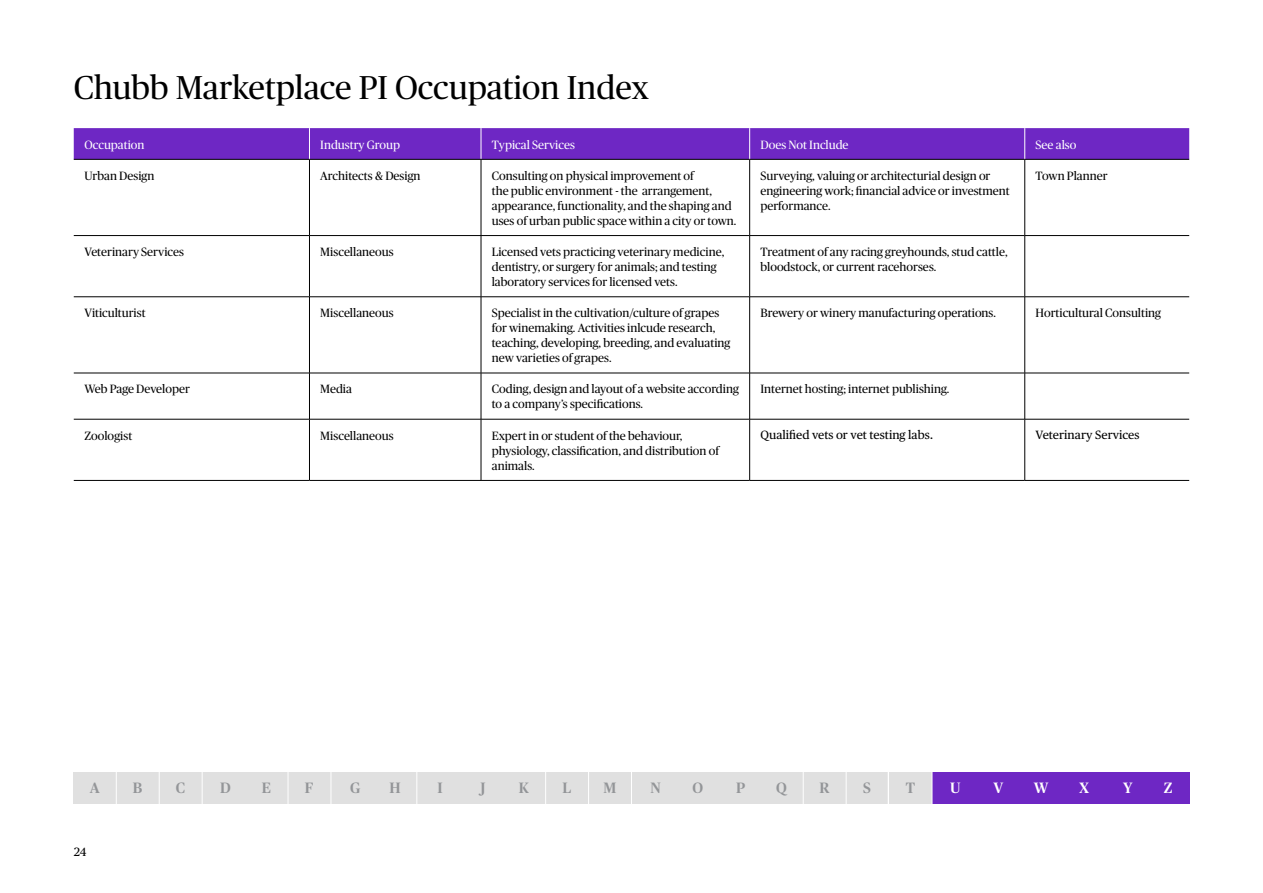
<style>
.page{position:relative;width:1263px;height:893px;background:#fff}
.page>*{position:absolute;margin:0;border:0;box-sizing:border-box;transform-origin:0 0}
.t1{font:33px "Chubb Publico";color:#000}
.t2{font:500 15px "Chubb Publico";color:#939598}
.t3{font:500 15px "Chubb Publico";color:#fff}
.t4{font:12px/15px "Chubb Publico";color:#000}
.t5{font:12px "Chubb Publico";color:#fff}
.t6{font:12px "Chubb Publico Text";color:#000}
</style>
<div class="page">
<div style="left:74px;top:128px;width:1115px;height:31px;background:#6e27c4"></div>
<hr style="left:309px;top:128px;width:1px;height:31px;background:#fff">
<hr style="left:481px;top:128px;width:1px;height:31px;background:#fff">
<hr style="left:749px;top:128px;width:1px;height:31px;background:#fff">
<hr style="left:1024px;top:128px;width:1px;height:31px;background:#fff">
<hr style="left:1025px;top:159px;width:164px;height:1px;background:#000">
<hr style="left:1024px;top:160px;width:1px;height:75px;background:#000">
<hr style="left:1025px;top:235px;width:164px;height:1px;background:#000">
<hr style="left:1024px;top:236px;width:1px;height:61px;background:#000">
<hr style="left:1025px;top:296px;width:164px;height:1px;background:#000">
<hr style="left:1024px;top:297px;width:1px;height:76px;background:#000">
<hr style="left:1025px;top:373px;width:164px;height:1px;background:#000">
<hr style="left:1024px;top:373px;width:1px;height:46px;background:#000">
<hr style="left:1025px;top:419px;width:164px;height:1px;background:#000">
<hr style="left:1024px;top:419px;width:1px;height:61px;background:#000">
<hr style="left:1025px;top:480px;width:164px;height:1px;background:#000">
<hr style="left:74px;top:159px;width:235px;height:1px;background:#000">
<hr style="left:309px;top:159px;width:172px;height:1px;background:#000">
<hr style="left:309px;top:160px;width:1px;height:75px;background:#000">
<hr style="left:481px;top:159px;width:269px;height:1px;background:#000">
<hr style="left:481px;top:160px;width:1px;height:75px;background:#000">
<hr style="left:750px;top:159px;width:275px;height:1px;background:#000">
<hr style="left:749px;top:160px;width:1px;height:75px;background:#000">
<hr style="left:74px;top:235px;width:235px;height:1px;background:#000">
<hr style="left:309px;top:235px;width:172px;height:1px;background:#000">
<hr style="left:309px;top:236px;width:1px;height:61px;background:#000">
<hr style="left:481px;top:235px;width:269px;height:1px;background:#000">
<hr style="left:481px;top:236px;width:1px;height:61px;background:#000">
<hr style="left:750px;top:235px;width:275px;height:1px;background:#000">
<hr style="left:749px;top:236px;width:1px;height:61px;background:#000">
<hr style="left:74px;top:296px;width:235px;height:1px;background:#000">
<hr style="left:309px;top:296px;width:172px;height:1px;background:#000">
<hr style="left:309px;top:297px;width:1px;height:76px;background:#000">
<hr style="left:481px;top:296px;width:269px;height:1px;background:#000">
<hr style="left:481px;top:297px;width:1px;height:76px;background:#000">
<hr style="left:750px;top:296px;width:275px;height:1px;background:#000">
<hr style="left:749px;top:297px;width:1px;height:76px;background:#000">
<hr style="left:74px;top:373px;width:235px;height:1px;background:#000">
<hr style="left:309px;top:373px;width:172px;height:1px;background:#000">
<hr style="left:309px;top:373px;width:1px;height:46px;background:#000">
<hr style="left:481px;top:373px;width:269px;height:1px;background:#000">
<hr style="left:481px;top:373px;width:1px;height:46px;background:#000">
<hr style="left:750px;top:373px;width:275px;height:1px;background:#000">
<hr style="left:749px;top:373px;width:1px;height:46px;background:#000">
<hr style="left:74px;top:419px;width:235px;height:1px;background:#000">
<hr style="left:309px;top:419px;width:172px;height:1px;background:#000">
<hr style="left:309px;top:419px;width:1px;height:61px;background:#000">
<hr style="left:481px;top:419px;width:269px;height:1px;background:#000">
<hr style="left:481px;top:419px;width:1px;height:61px;background:#000">
<hr style="left:750px;top:419px;width:275px;height:1px;background:#000">
<hr style="left:749px;top:419px;width:1px;height:61px;background:#000">
<hr style="left:74px;top:480px;width:235px;height:1px;background:#000">
<hr style="left:309px;top:480px;width:172px;height:1px;background:#000">
<hr style="left:481px;top:480px;width:269px;height:1px;background:#000">
<hr style="left:750px;top:480px;width:275px;height:1px;background:#000">
<div style="left:74px;top:772px;width:42px;height:32px;background:#e0e0e0"></div>
<div style="left:117px;top:772px;width:42px;height:32px;background:#e0e0e0"></div>
<div style="left:160px;top:772px;width:42px;height:32px;background:#e0e0e0"></div>
<div style="left:288px;top:772px;width:42px;height:32px;background:#e0e0e0"></div>
<div style="left:804px;top:772px;width:42px;height:32px;background:#e0e0e0"></div>
<div style="left:546px;top:772px;width:42px;height:32px;background:#e0e0e0"></div>
<div style="left:245px;top:772px;width:43px;height:32px;background:#e0e0e0"></div>
<div style="left:203px;top:772px;width:46px;height:32px;background:#e0e0e0"></div>
<div style="left:632px;top:772px;width:48px;height:32px;background:#e0e0e0"></div>
<div style="left:761px;top:772px;width:42px;height:32px;background:#e0e0e0"></div>
<div style="left:675px;top:772px;width:46px;height:32px;background:#e0e0e0"></div>
<div style="left:718px;top:772px;width:46px;height:32px;background:#e0e0e0"></div>
<div style="left:503px;top:772px;width:42px;height:32px;background:#e0e0e0"></div>
<div style="left:417px;top:772px;width:47px;height:32px;background:#e0e0e0"></div>
<div style="left:460px;top:772px;width:46px;height:32px;background:#e0e0e0"></div>
<div style="left:1018px;top:772px;width:47px;height:32px;background:#6e27c4"></div>
<div style="left:1104px;top:772px;width:48px;height:32px;background:#6e27c4"></div>
<div style="left:932px;top:772px;width:47px;height:32px;background:#6e27c4"></div>
<div style="left:1061px;top:772px;width:47px;height:32px;background:#6e27c4"></div>
<div style="left:1147px;top:772px;width:42px;height:32px;background:#6e27c4"></div>
<div style="left:975px;top:772px;width:47px;height:32px;background:#6e27c4"></div>
<div style="left:374px;top:772px;width:42px;height:32px;background:#e0e0e0"></div>
<div style="left:331px;top:772px;width:48px;height:32px;background:#e0e0e0"></div>
<div style="left:889px;top:772px;width:43px;height:32px;background:#e0e0e0"></div>
<div style="left:846px;top:772px;width:42px;height:32px;background:#e0e0e0"></div>
<div style="left:589px;top:772px;width:42px;height:32px;background:#e0e0e0"></div>
<hr style="left:931px;top:770px;width:1px;height:36px;background:#fff">
<hr style="left:288px;top:770px;width:1px;height:36px;background:#fff">
<hr style="left:846px;top:770px;width:1px;height:36px;background:#fff">
<h1 class="t1" style="left:74px;top:64px;width:577px">Chubb Marketplace PI Occupation Index</h1>
<p class="t5" style="left:85px;top:136px;width:61px">Occupation</p>
<p class="t5" style="left:320px;top:136px;width:81px">Industry Group</p>
<p class="t5" style="left:492px;top:136px;width:85px">Typical Services</p>
<p class="t5" style="left:760px;top:136px;width:90px">Does Not Include</p>
<p class="t5" style="left:1035px;top:136px;width:42px">See also</p>
<p class="t4" style="left:85px;top:167px;width:71px">Urban Design</p>
<p class="t4" style="left:320px;top:167px;width:102px">Architects &amp; Design</p>
<p class="t4" style="left:492px;top:167px;width:246px">Consulting on physical improvement of<br>the public environment - the arrangement, appearance, functionality, and the shaping and uses of urban public space within a city or town.</p>
<p class="t4" style="left:760px;top:167px;width:251px">Surveying, valuing or architecturial design or engineering work; financial advice or investment performance.</p>
<p class="t4" style="left:1035px;top:167px;width:74px">Town Planner</p>
<p class="t4" style="left:85px;top:244px;width:101px">Veterinary Services</p>
<p class="t4" style="left:320px;top:244px;width:75px">Miscellaneous</p>
<p class="t4" style="left:492px;top:244px;width:234px">Licensed vets practicing veterinary medicine, dentistry, or surgery for animals; and testing laboratory services for licensed vets.</p>
<p class="t4" style="left:760px;top:244px;width:249px">Treatment of any racing greyhounds, stud cattle, bloodstock, or current racehorses.</p>
<p class="t4" style="left:85px;top:305px;width:63px">Viticulturist</p>
<p class="t4" style="left:320px;top:305px;width:75px">Miscellaneous</p>
<p class="t4" style="left:492px;top:305px;width:240px">Specialist in the cultivation/culture of grapes for winemaking. Activities inlcude research, teaching, developing, breeding, and evaluating new varieties of grapes.</p>
<p class="t4" style="left:760px;top:305px;width:237px">Brewery or winery manufacturing operations.</p>
<p class="t4" style="left:1035px;top:305px;width:127px">Horticultural Consulting</p>
<p class="t4" style="left:85px;top:381px;width:107px">Web Page Developer</p>
<p class="t4" style="left:320px;top:381px;width:33px">Media</p>
<p class="t4" style="left:492px;top:381px;width:249px">Coding, design and layout of a website according to a company’s specifications.</p>
<p class="t4" style="left:760px;top:381px;width:190px">Internet hosting; internet publishing.</p>
<p class="t4" style="left:85px;top:427px;width:49px">Zoologist</p>
<p class="t4" style="left:320px;top:427px;width:75px">Miscellaneous</p>
<p class="t4" style="left:492px;top:427px;width:229px">Expert in or student of the behaviour, physiology, classification, and distribution of animals.</p>
<p class="t6" style="left:760px;top:426px;width:174px">Qualified vets or vet testing labs.</p>
<p class="t6" style="left:1035px;top:426px;width:106px">Veterinary Services</p>
<p class="t2" style="left:90px;top:777px;width:12px">A</p>
<p class="t2" style="left:133px;top:777px;width:11px">B</p>
<p class="t2" style="left:176px;top:777px;width:11px">C</p>
<p class="t2" style="left:220px;top:777px;width:12px">D</p>
<p class="t2" style="left:262px;top:777px;width:11px">E</p>
<p class="t2" style="left:305px;top:777px;width:10px">F</p>
<p class="t2" style="left:350px;top:777px;width:12px">G</p>
<p class="t2" style="left:389px;top:777px;width:13px">H</p>
<p class="t2" style="left:438px;top:777px;width:7px">I</p>
<p class="t2" style="left:481px;top:777px;width:7px">J</p>
<p class="t2" style="left:519px;top:777px;width:12px">K</p>
<p class="t2" style="left:562px;top:777px;width:10px">L</p>
<p class="t2" style="left:603px;top:777px;width:14px">M</p>
<p class="t2" style="left:650px;top:777px;width:12px">N</p>
<p class="t2" style="left:692px;top:777px;width:12px">O</p>
<p class="t2" style="left:736px;top:777px;width:11px">P</p>
<p class="t2" style="left:776px;top:777px;width:12px">Q</p>
<p class="t2" style="left:819px;top:777px;width:12px">R</p>
<p class="t2" style="left:863px;top:777px;width:9px">S</p>
<p class="t2" style="left:906px;top:777px;width:11px">T</p>
<p class="t3" style="left:950px;top:777px;width:12px">U</p>
<p class="t3" style="left:993px;top:777px;width:11px">V</p>
<p class="t3" style="left:1034px;top:777px;width:16px">W</p>
<p class="t3" style="left:1079px;top:777px;width:12px">X</p>
<p class="t3" style="left:1123px;top:777px;width:11px">Y</p>
<p class="t3" style="left:1164px;top:777px;width:10px">Z</p>
<p class="t6" style="left:74px;top:842px;width:14px">24</p>
</div>
